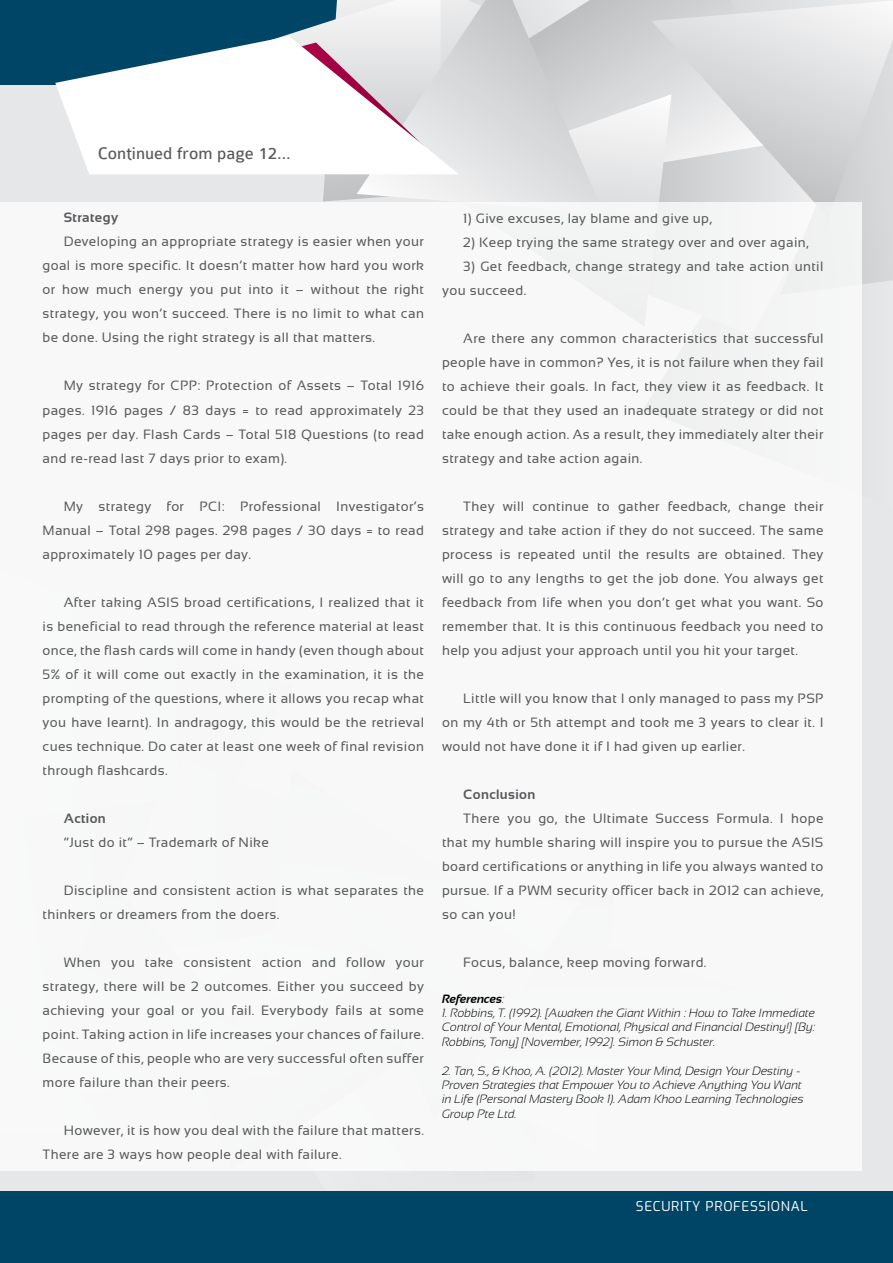
<style>
.page{position:relative;width:893px;height:1263px;background:#004565}
.page>*{position:absolute;margin:0;border:0;box-sizing:border-box;transform-origin:0 0}
.t1{font:18px "Colaborate";color:#58595b}
.t2{font:13.5px/24px "Sansation";letter-spacing:.03em;color:#58595b;text-align:justify}
.t3{font:700 13.5px "Sansation";letter-spacing:.03em;color:#58595b}
.t4{font:13.5px "Exo";letter-spacing:.05em;color:#fff}
.t5{font:italic 300 12px/14.4px "Sansation";color:#000;text-align:justify}
.t6{font:italic 700 12px "Sansation";color:#000}
.s1{font-weight:300}
</style>
<div class="page">
<div style="left:0;top:85px;width:893px;height:1106px;background:#e6e7e8"></div>
<svg style="left:248px;top:1170px;width:302px;height:1px"></svg>
<svg style="left:604px;top:0;width:47px;height:94px;background:#cdcfd0"></svg>
<div style="left:862px;top:218px;width:31px;height:66px;background:#d3d5d6"></div>
<svg style="left:651px;top:0;width:242px;height:218px"></svg>
<svg style="left:284px;top:0;width:73px;height:186px"></svg>
<svg style="left:604px;top:94px;width:67px;height:108px"></svg>
<svg style="left:357px;top:0;width:247px;height:201px"></svg>
<div style="left:0;top:202px;width:862px;height:968px;background:#f8f8f9"></div>
<svg style="left:55px;top:36px;width:404px;height:138px;fill:#fff"></svg>
<h1 class="t1" style="left:98px;top:144px;width:195px">Continued from page 12...</h1>
<p class="t3" style="left:64px;top:210px;width:56px">Strategy</p>
<p class="t2" style="left:43px;top:230px;width:383px;text-indent:21px">Developing an appropriate strategy is easier when your goal is more specific. It doesn’t matter how hard you work or how much energy you put into it – without the right strategy, you won’t succeed. There is no limit to what can be done. Using the right strategy is all that matters.</p>
<p class="t2" style="left:43px;top:374px;width:383px;text-indent:21px">My strategy for CPP: Protection of Assets – Total 1916 pages. 1916 pages / 83 days = to read approximately 23 pages per day. Flash Cards – Total 518 Questions (to read and re-read last 7 days prior to exam).</p>
<p class="t2" style="left:43px;top:494px;width:383px;text-indent:21px">My strategy for PCI: Professional Investigator’s Manual – Total 298 pages. 298 pages / 30 days = to read approximately 10 pages per day.</p>
<p class="t2" style="left:43px;top:590px;width:383px;text-indent:21px">After taking ASIS broad certifications, I realized that it is beneficial to read through the reference material at least once, the flash cards will come in handy (even though about 5% of it will come out exactly in the examination, it is the prompting of the questions, where it allows you recap what you have learnt). In andragogy, this would be the retrieval cues technique. Do cater at least one week of final revision through flashcards.</p>
<p class="t3" style="left:64px;top:810px;width:44px">Action</p>
<p class="t2" style="left:64px;top:830px;width:207px">“Just do it” – Trademark of Nike</p>
<p class="t2" style="left:43px;top:878px;width:383px;text-indent:21px">Discipline and consistent action is what separates the thinkers or dreamers from the doers.</p>
<p class="t2" style="left:43px;top:950px;width:383px;text-indent:21px">When you take consistent action and follow your strategy, there will be 2 outcomes. Either you succeed by achieving your goal or you fail. Everybody fails at some point. Taking action in life increases your chances of failure.<br>Because of this, people who are very successful often suffer more failure than their peers.</p>
<p class="t2" style="left:43px;top:1118px;width:383px;text-indent:21px">However, it is how you deal with the failure that matters.<br>There are 3 ways how people deal with failure.</p>
<p class="t2" style="left:463px;top:206px;width:250px">1) Give excuses, lay blame and give up,</p>
<p class="t2" style="left:463px;top:230px;width:347px">2) Keep trying the same strategy over and over again,</p>
<p class="t2" style="left:442px;top:254px;width:383px;text-indent:21px">3) Get feedback, change strategy and take action until you succeed.</p>
<p class="t2" style="left:442px;top:326px;width:383px;text-indent:21px">Are there any common characteristics that successful people have in common? Yes, it is not failure when they fail to achieve their goals. In fact, they view it as feedback. It could be that they used an inadequate strategy or did not take enough action. As a result, they immediately alter their strategy and take action again.</p>
<p class="t2" style="left:442px;top:494px;width:383px;text-indent:21px">They will continue to gather feedback, change their strategy and take action if they do not succeed. The same process is repeated until the results are obtained. They will go to any lengths to get the job done. You always get feedback from life when you don’t get what you want. So remember that. It is this continuous feedback you need to help you adjust your approach until you hit your target.</p>
<p class="t2" style="left:442px;top:686px;width:383px;text-indent:21px">Little will you know that I only managed to pass my PSP on my 4th or 5th attempt and took me 3 years to clear it. I would not have done it if I had given up earlier.</p>
<p class="t3" style="left:463px;top:786px;width:74px">Conclusion</p>
<p class="t2" style="left:442px;top:806px;width:383px;text-indent:21px">There you go, the Ultimate Success Formula. I hope that my humble sharing will inspire you to pursue the ASIS board certifications or anything in life you always wanted to pursue. If a PWM security officer back in 2012 can achieve, so can you!</p>
<p class="t2" style="left:463px;top:950px;width:245px">Focus, balance, keep moving forward.</p>
<p class="t6" style="left:442px;top:992px;width:64px">References<span class="s1">:</span></p>
<p class="t5" style="left:442px;top:1005px;width:375px">1. Robbins, T. (1992). [Awaken the Giant Within : How to Take Immediate Control of Your Mental, Emotional, Physical and Financial Destiny!] [By:<br>Robbins, Tony] [November, 1992]. Simon &amp; Schuster.</p>
<p class="t5" style="left:442px;top:1063px;width:363px;text-align:left">2. Tan, S., &amp; Khoo, A. (2012). Master Your Mind, Design Your Destiny - Proven Strategies that Empower You to Achieve Anything You Want in Life (Personal Mastery Book 1). Adam Khoo Learning Technologies Group Pte Ltd.</p>
<p class="t4" style="left:636px;top:1196px;width:173px">SECURITY PROFESSIONAL</p>
</div>
